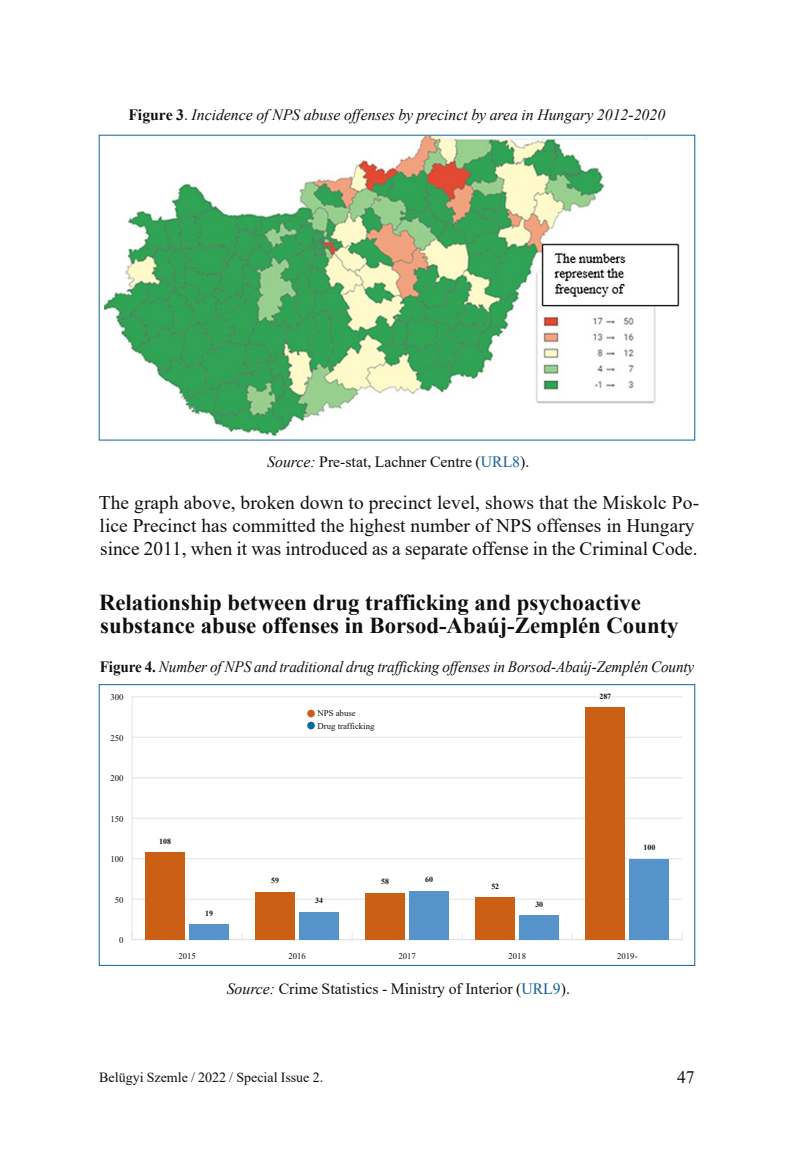
<style>
.page{position:relative;width:794px;height:1166px;background:#fff}
.page>*{position:absolute;margin:0;border:0;box-sizing:border-box;transform-origin:0 0}
.t1{font:700 22.75px/22.9px "Times New Roman";color:#0f0f0d}
.t2{font:19.25px/22.9px "Times New Roman";letter-spacing:.005em;color:#0f0f0d}
.t3{font:17.5px "Times New Roman";color:#0f0f0d}
.t4{font:15.75px "Times New Roman";color:#0f0f0d}
.t5{font:italic 15.75px "Times New Roman";letter-spacing:-.005em;color:#0f0f0d;scale:.96 1}
.t6{font:italic 15.75px "Times New Roman";letter-spacing:-.005em;color:#0f0f0d}
.t7{font:14px "Times New Roman";color:#0f0f0d}
.t8{font:8.75px/12.2px "Times New Roman";color:#12120d}
.t9{font:700 7.88px "Times New Roman";color:#12120d}
.s1{font-weight:700;font-style:normal}
.s2{font-style:normal}
.s3{font-style:italic}
.s4{color:#146295}
</style>
<div class="page">
<img style="left:103px;top:137px;width:577px;height:299px">
<hr style="left:132px;top:697px;width:1px;height:242px;background:#e2e3e3">
<hr style="left:132px;top:939px;width:550px;height:1px;background:#e2e3e3">
<hr style="left:132px;top:898px;width:550px;height:1px;background:#e2e3e3">
<hr style="left:132px;top:858px;width:550px;height:1px;background:#e2e3e3">
<hr style="left:132px;top:818px;width:550px;height:1px;background:#e2e3e3">
<hr style="left:132px;top:777px;width:550px;height:1px;background:#e2e3e3">
<hr style="left:132px;top:737px;width:550px;height:1px;background:#e2e3e3">
<hr style="left:132px;top:696px;width:550px;height:1px;background:#e2e3e3">
<div style="left:189px;top:924px;width:40px;height:15px;background:#5693ca"></div>
<div style="left:299px;top:912px;width:40px;height:27px;background:#5693ca"></div>
<div style="left:409px;top:891px;width:40px;height:48px;background:#5693ca"></div>
<div style="left:519px;top:915px;width:40px;height:24px;background:#5693ca"></div>
<div style="left:629px;top:859px;width:40px;height:80px;background:#5693ca"></div>
<div style="left:145px;top:852px;width:40px;height:87px;background:#cb5f13"></div>
<div style="left:255px;top:892px;width:40px;height:47px;background:#cb5f13"></div>
<div style="left:365px;top:892px;width:40px;height:47px;background:#cb5f13"></div>
<div style="left:475px;top:897px;width:40px;height:42px;background:#cb5f13"></div>
<div style="left:585px;top:707px;width:40px;height:232px;background:#cb5f13"></div>
<div style="left:307px;top:710px;width:8px;height:7px;background:#cb5f13;border-radius:50%"></div>
<div style="left:307px;top:722px;width:8px;height:7px;background:#006ea4;border-radius:50%"></div>
<div style="left:99px;top:684px;width:596px;height:282px;border:1px solid #146295"></div>
<p class="t6" style="left:128px;top:104px;width:538px"><span class="s1">Figure 3</span><span class="s2">.</span> Incidence of NPS abuse offenses by precinct by area in Hungary 2012-2020</p>
<p class="t4" style="left:267px;top:450px;width:263px"><span class="s3">Source:</span> Pre-stat, Lachner Centre (<span class="s4">URL8</span>).</p>
<p class="t2" style="left:99px;top:491px;width:602px">The graph above, broken down to precinct level, shows that the Miskolc Po&shy;lice Precinct has committed the highest number of NPS offenses in Hungary since 2011, when it was introduced as a separate offense in the Criminal Code.</p>
<p class="t1" style="left:99px;top:590px;width:581px">Relationship between drug trafficking and psychoactive substance abuse offenses in Borsod-Abaúj-Zemplén County</p>
<p class="t5" style="left:100px;top:655px;width:621px"><span class="s1">Figure 4.</span> Number of NPS and traditional drug trafficking offenses in Borsod-Abaúj-Zemplén County</p>
<p class="t8" style="left:110px;top:691px;width:15px">300</p>
<p class="t8" style="left:110px;top:731px;width:15px">250</p>
<p class="t8" style="left:110px;top:772px;width:15px">200</p>
<p class="t8" style="left:110px;top:812px;width:15px">150</p>
<p class="t8" style="left:110px;top:853px;width:15px">100</p>
<p class="t8" style="left:115px;top:893px;width:10px">50</p>
<p class="t8" style="left:119px;top:934px;width:6px">0</p>
<p class="t9" style="left:159px;top:835px;width:13px">108</p>
<p class="t9" style="left:205px;top:907px;width:9px">19</p>
<p class="t8" style="left:317px;top:707px;width:58px">NPS abuse<br>Drug trafficking</p>
<p class="t9" style="left:271px;top:875px;width:9px">59</p>
<p class="t9" style="left:381px;top:876px;width:9px">58</p>
<p class="t9" style="left:315px;top:895px;width:9px">34</p>
<p class="t9" style="left:425px;top:874px;width:9px">60</p>
<p class="t9" style="left:599px;top:690px;width:13px">287</p>
<p class="t9" style="left:491px;top:880px;width:9px">52</p>
<p class="t9" style="left:535px;top:898px;width:9px">30</p>
<p class="t9" style="left:643px;top:842px;width:13px">100</p>
<p class="t8" style="left:178px;top:949px;width:19px">2015</p>
<p class="t8" style="left:288px;top:949px;width:19px">2016</p>
<p class="t8" style="left:398px;top:949px;width:19px">2017</p>
<p class="t8" style="left:508px;top:949px;width:19px">2018</p>
<p class="t8" style="left:617px;top:949px;width:22px">2019-</p>
<p class="t4" style="left:227px;top:977px;width:345px"><span class="s3">Source:</span> Crime Statistics - Ministry of Interior (<span class="s4">URL9</span>).</p>
<p class="t7" style="left:99px;top:1067px;width:225px">Belügyi Szemle / 2022 / Special Issue 2.</p>
<p class="t3" style="left:677px;top:1065px;width:19px">47</p>
</div>
